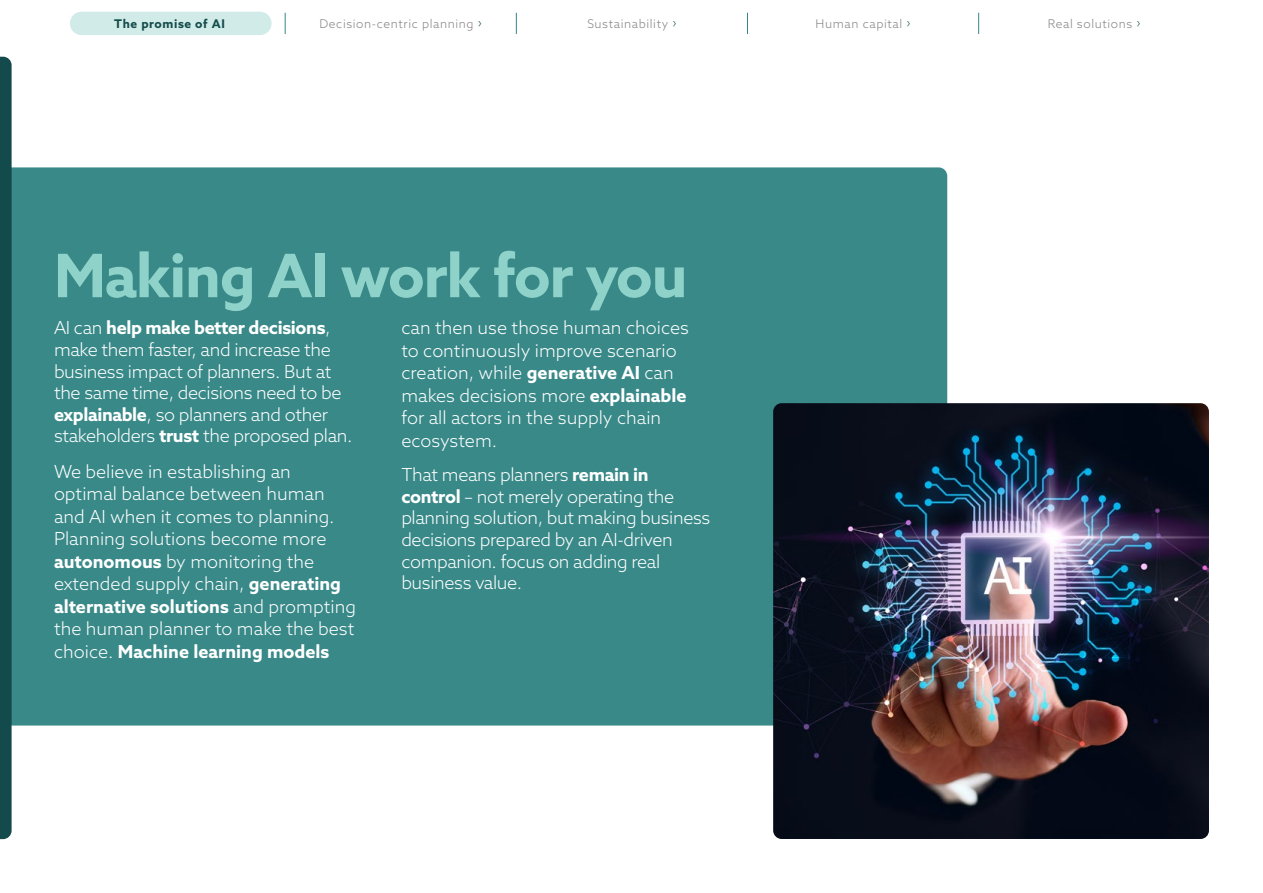
<style>
.page{position:relative;width:1263px;height:893px;background:#fff}
.page>*{position:absolute;margin:0;border:0;box-sizing:border-box;transform-origin:0 0}
.t1{font:700 60px "Azo Sans";letter-spacing:-.02em;color:#8fd2ca}
.t2{font:300 18px/22.5px "Azo Sans";letter-spacing:-.015em;color:#fff}
.t3{font:300 12px "Azo Sans";letter-spacing:.05em;color:#878382}
.t4{font:700 12px "Azo Sans";letter-spacing:.05em;color:#144b4b}
.s1{color:#0f4949}
.s2{font-weight:700}
</style>
<div class="page">
<div style="left:70px;top:12px;width:202px;height:23px;background:#d1ebe8;border-radius:12px"></div>
<div style="left:12px;top:167px;width:935px;height:558px;background:#388988"></div>
<div style="left:0;top:57px;width:12px;height:782px;background:#134a4b"></div>
<img style="left:773px;top:403px;width:436px;height:436px">
<svg style="left:285px;top:13px;width:1px;height:21px"></svg>
<svg style="left:516px;top:13px;width:1px;height:21px"></svg>
<svg style="left:747px;top:13px;width:1px;height:21px"></svg>
<svg style="left:978px;top:13px;width:1px;height:21px"></svg>
<p class="t4" style="left:114px;top:16px;width:112px">The promise of AI</p>
<p class="t3" style="left:320px;top:16px;width:164px">Decision-centric planning <span class="s1">›</span></p>
<p class="t3" style="left:587px;top:16px;width:91px">Sustainability <span class="s1">›</span></p>
<p class="t3" style="left:815px;top:16px;width:97px">Human capital <span class="s1">›</span></p>
<p class="t3" style="left:1048px;top:16px;width:94px">Real solutions <span class="s1">›</span></p>
<h1 class="t1" style="left:54px;top:236px;width:635px">Making AI work for you</h1>
<p class="t2" style="left:54px;top:317px;width:300px;line-height:21.6px">AI can <span class="s2">help make better decisions</span>, make them faster, and increase the business impact of planners. But at the same time, decisions need to be <span class="s2">explainable</span>, so planners and other stakeholders <span class="s2">trust</span> the proposed plan.</p>
<p class="t2" style="left:54px;top:460px;width:303px">We believe in establishing an optimal balance between human and AI when it comes to planning.<br>Planning solutions become more <span class="s2">autonomous</span> by monitoring the extended supply chain, <span class="s2">generating alternative solutions</span> and prompting the human planner to make the best choice. <span class="s2">Machine learning models</span></p>
<p class="t2" style="left:401px;top:317px;width:289px">can then use those human choices to continuously improve scenario creation, while <span class="s2">generative AI</span> can makes decisions more <span class="s2">explainable </span>for all actors in the supply chain ecosystem.</p>
<p class="t2" style="left:401px;top:464px;width:311px;line-height:21.6px">That means planners <span class="s2">remain in control</span> – not merely operating the planning solution, but making business decisions prepared by an AI-driven companion. focus on adding real business value.</p>
</div>
